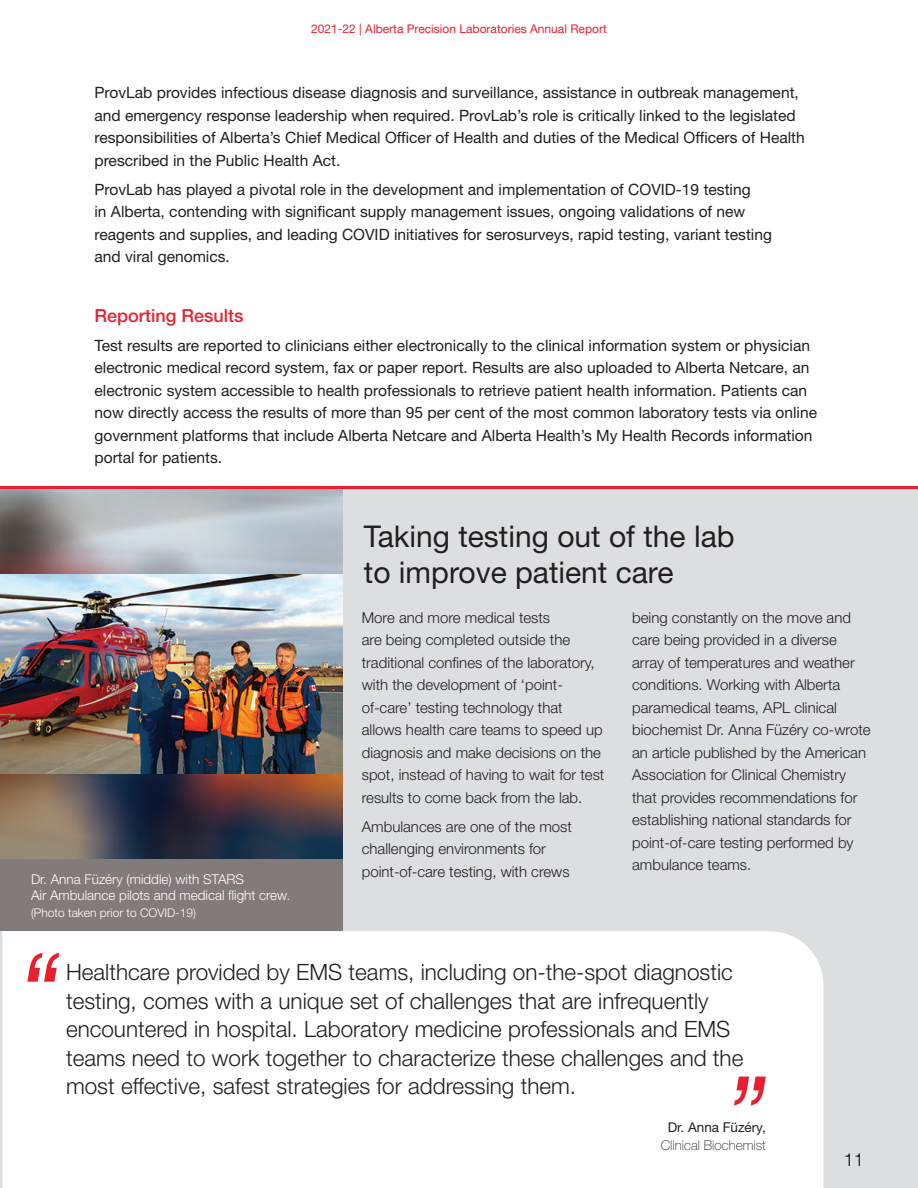
<style>
.page{position:relative;width:918px;height:1188px;background:#fff}
.page>*{position:absolute;margin:0;border:0;box-sizing:border-box;transform-origin:0 0}
.sidebar_header{font:30px/36px "Helvetica Neue LT Std";color:#231f20}
.pull_quote{font:300 22.5px/28.5px "Helvetica Neue LT Std";color:#231f20}
.Sub_Header_-_Red{font:500 18px "Helvetica Neue LT Std";color:#ea202e}
.t1{font:300 18px "Helvetica Neue LT Std";color:#040503}
.Body_Text{font:15.6px/22.5px "Helvetica Neue LT Std";color:#231f20}
.sidebar_body{font:300 15px/22.5px "Helvetica Neue LT Std";color:#231f20}
.sidebar_body-2{font:300 13.5px/16.5px "Helvetica Neue LT Std";color:#fff}
.pull_quote_atributio{font:100 13.5px/18px "Helvetica Neue LT Std";color:#231f20;text-align:center}
.t2{font:12px "Helvetica Neue LT Std";color:#ea202e}
.sidebar_body-3{font:300 12px "Helvetica Neue LT Std";color:#fff}
.s1{font-weight:400}
</style>
<div class="page">
<div style="left:0;top:489px;width:918px;height:699px;background:#dddee0"></div>
<img style="left:0;top:489px;width:342px;height:371px">
<div style="left:2px;top:931px;width:822px;height:257px;background:#fff"></div>
<svg style="left:27px;top:953px;width:32px;height:29px"></svg>
<svg style="left:734px;top:1077px;width:32px;height:28px"></svg>
<img style="left:0;top:575px;width:342px;height:198px">
<hr style="left:0;top:486px;width:918px;height:3px;background:#ea1c2d">
<div style="left:0;top:860px;width:342px;height:71px;background:#817b7c"></div>
<p class="t2" style="left:311px;top:22px;width:297px">2021-22 | Alberta Precision Laboratories Annual Report</p>
<p class="Body_Text" style="left:94px;top:81px;width:712px">ProvLab provides infectious disease diagnosis and surveillance, assistance in outbreak management, and emergency response leadership when required. ProvLab’s role is critically linked to the legislated responsibilities of Alberta’s Chief Medical Officer of Health and duties of the Medical Officers of Health prescribed in the Public Health Act.</p>
<p class="Body_Text" style="left:94px;top:178px;width:679px">ProvLab has played a pivotal role in the development and implementation of COVID-19 testing<br>in Alberta, contending with significant supply management issues, ongoing validations of new reagents and supplies, and leading COVID initiatives for serosurveys, rapid testing, variant testing and viral genomics.</p>
<p class="Sub_Header_-_Red" style="left:94px;top:304px;width:151px">Reporting Results</p>
<p class="Body_Text" style="left:94px;top:334px;width:724px">Test results are reported to clinicians either electronically to the clinical information system or physician electronic medical record system, fax or paper report. Results are also uploaded to Alberta Netcare, an electronic system accessible to health professionals to retrieve patient health information. Patients can now directly access the results of more than 95 per cent of the most common laboratory tests via online government platforms that include Alberta Netcare and Alberta Health’s My Health Records information portal for patients.</p>
<p class="sidebar_body-2" style="left:31px;top:871px;width:258px">Dr. Anna Füzéry (middle) with STARS<br>Air Ambulance pilots and medical flight crew.</p>
<p class="sidebar_body-3" style="left:31px;top:905px;width:167px">(Photo taken prior to COVID-19)</p>
<p class="sidebar_header" style="left:364px;top:518px;width:372px">Taking testing out of the lab to improve patient care</p>
<p class="sidebar_body" style="left:362px;top:606px;width:244px">More and more medical tests<br>are being completed outside the traditional confines of the laboratory, with the development of ‘point&shy;of-care’ testing technology that allows health care teams to speed up diagnosis and make decisions on the spot, instead of having to wait for test results to come back from the lab.</p>
<p class="sidebar_body" style="left:362px;top:815px;width:212px">Ambulances are one of the most challenging environments for point-of-care testing, with crews</p>
<p class="sidebar_body" style="left:632px;top:606px;width:240px">being constantly on the move and care being provided in a diverse array of temperatures and weather conditions. Working with Alberta paramedical teams, APL clinical biochemist Dr. Anna Füzéry co-wrote an article published by the American Association for Clinical Chemistry that provides recommendations for establishing national standards for point-of-care testing performed by ambulance teams.</p>
<p class="pull_quote" style="left:66px;top:957px;width:679px">Healthcare provided by EMS teams, including on-the-spot diagnostic testing, comes with a unique set of challenges that are infrequently encountered in hospital. Laboratory medicine professionals and EMS teams need to work together to characterize these challenges and the most effective, safest strategies for addressing them.</p>
<p class="pull_quote_atributio" style="left:661px;top:1118px;width:107px"><span class="s1">Dr. Anna Füzéry,<br></span>Clinical Biochemist</p>
<p class="t1" style="left:844px;top:1149px;width:22px">11</p>
</div>
